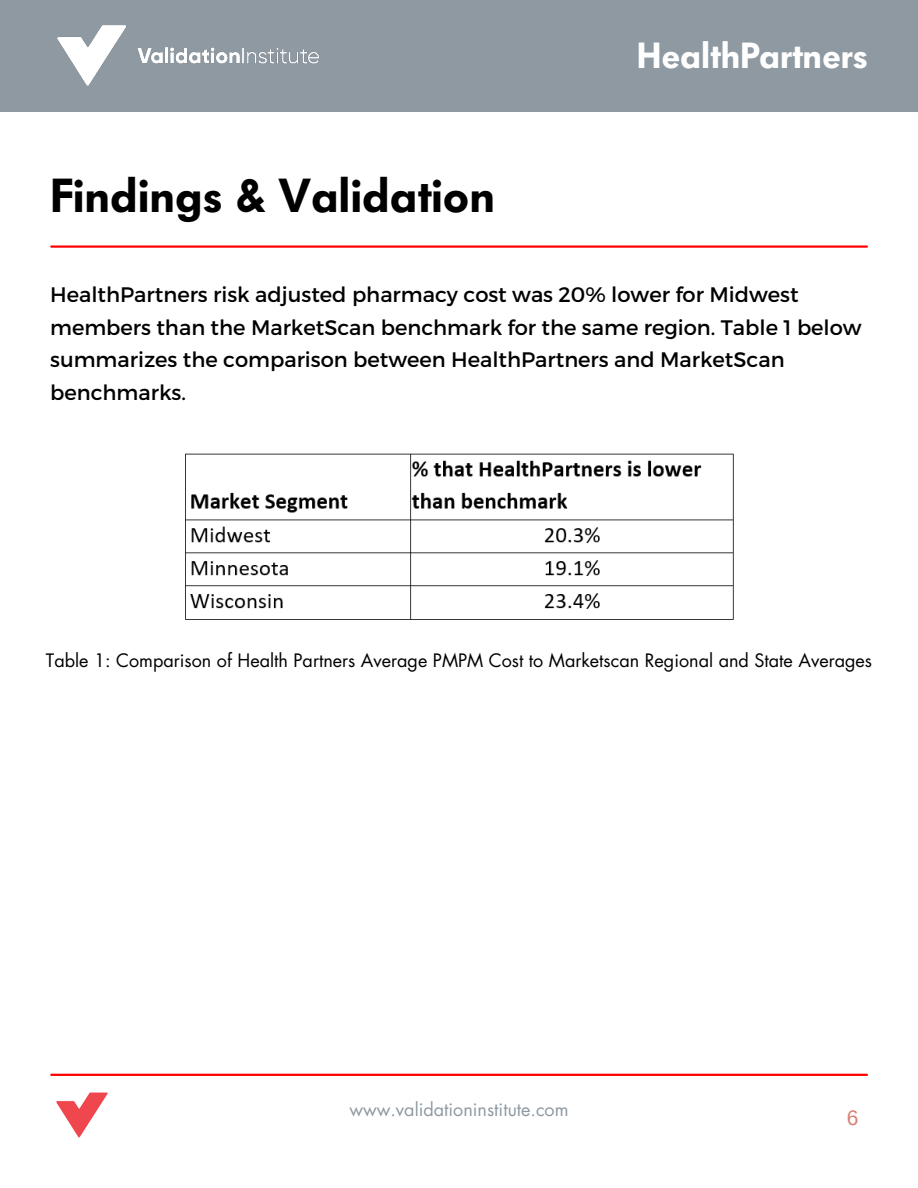
<style>
.page{position:relative;width:918px;height:1188px;background:#fff}
.page>*{position:absolute;margin:0;border:0;box-sizing:border-box;transform-origin:0 0}
.t1{font:600 47.25px "Futura BQ";color:#000}
.t2{font:600 36px "Futura BQ";color:#fff}
.t3{font:21px/32.7px "Montserrat";color:#000}
.t4{font:21px "Arimo";color:#d97f76}
.t5{font:18px "Futura LT";color:#000}
.t6{font:18px "Futura LT";color:#8e99a2}
</style>
<div class="page">
<div style="left:0;top:0;width:918px;height:111px;background:#8e99a2"></div>
<img style="left:57px;top:25px;width:262px;height:61px">
<hr style="left:51px;top:1074px;width:816px;height:2px;background:#f00">
<img style="left:56px;top:1092px;width:52px;height:46px">
<hr style="left:51px;top:245px;width:816px;height:3px;background:#f00">
<img style="left:185px;top:453px;width:549px;height:167px">
<p class="t1" style="left:50px;top:168px;width:446px">Findings &amp; Validation</p>
<p class="t2" style="left:637px;top:35px;width:233px">HealthPartners</p>
<p class="t3" style="left:50px;top:277px;width:813px">HealthPartners risk adjusted pharmacy cost was 20% lower for Midwest members than the MarketScan benchmark for the same region. Table 1 below summarizes the comparison between HealthPartners and MarketScan benchmarks.</p>
<p class="t5" style="left:46px;top:649px;width:828px">Table 1: Comparison of Health Partners Average PMPM Cost to Marketscan Regional and State Averages</p>
<p class="t6" style="left:349px;top:1098px;width:221px">www.validationinstitute.com</p>
<p class="t4" style="left:847px;top:1106px;width:13px">6</p>
</div>
